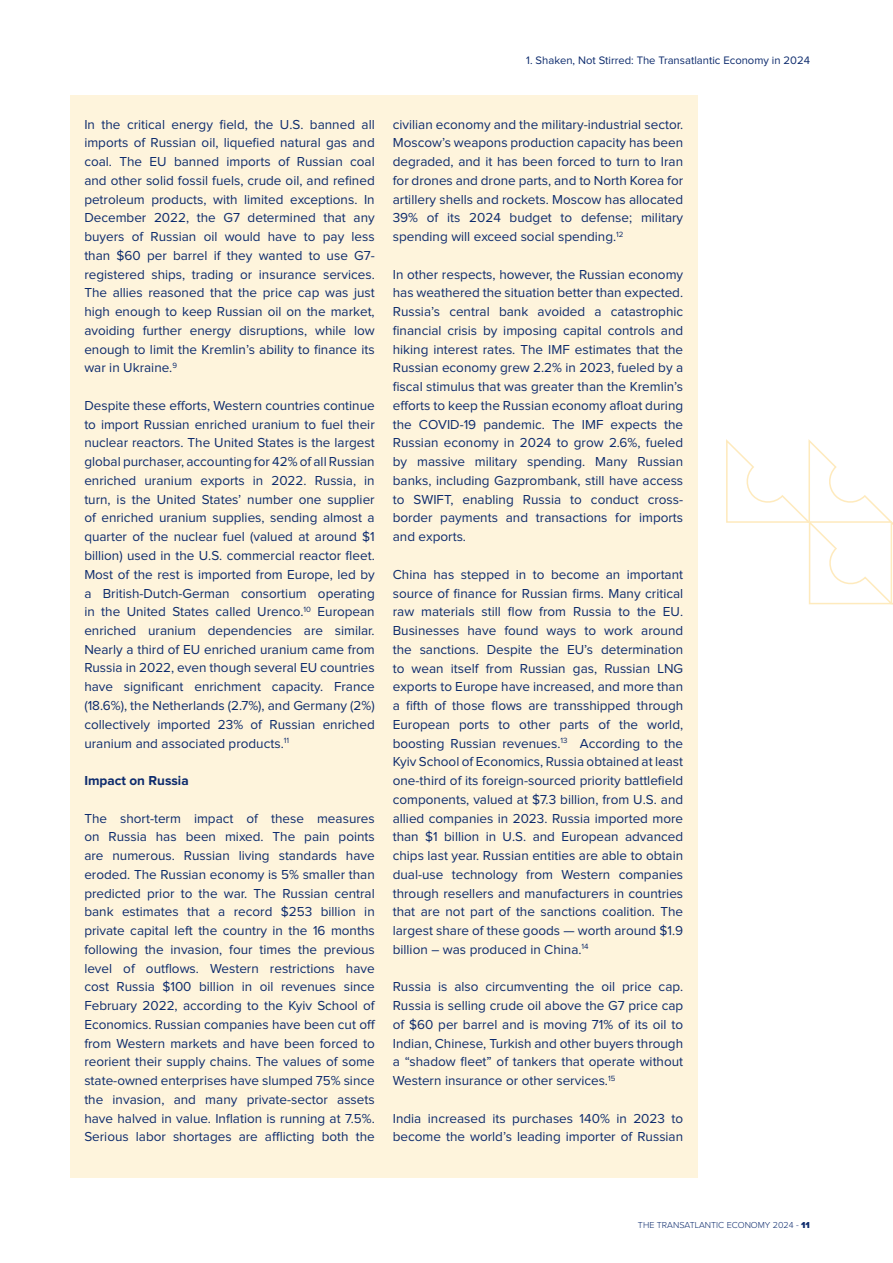
<style>
.page{position:relative;width:893px;height:1263px;background:#fff}
.page>*{position:absolute;margin:0;border:0;box-sizing:border-box;transform-origin:0 0}
.t1{font:13.5px/18.8px "Proxima Nova";color:#0d2b6d;text-align:justify}
.t2{font:700 13.5px "Proxima Nova";color:#0d2b6d}
.t3{font:11.25px "Proxima Nova";color:#0d2b6d}
.t4{font:300 9px "Proxima Nova";color:#0d2b6d}
.s1{font-weight:900}
</style>
<div class="page">
<div style="left:70px;top:96px;width:627px;height:1082px;background:#fef4dc"></div>
<svg style="left:726px;top:439px;width:167px;height:166px"></svg>
<p class="t3" style="left:526px;top:55px;width:285px">1. Shaken, Not Stirred: The Transatlantic Economy in 2024</p>
<p class="t1" style="left:84px;top:115px;width:292px">In the critical energy field, the U.S. banned all imports of Russian oil, liquefied natural gas and coal. The EU banned imports of Russian coal and other solid fossil fuels, crude oil, and refined petroleum products, with limited exceptions. In December 2022, the G7 determined that any buyers of Russian oil would have to pay less than $60 per barrel if they wanted to use G7- registered ships, trading or insurance services.<br>The allies reasoned that the price cap was just high enough to keep Russian oil on the market, avoiding further energy disruptions, while low enough to limit the Kremlin’s ability to finance its war in Ukraine.<sup>9</sup></p>
<p class="t1" style="left:84px;top:397px;width:292px">Despite these efforts, Western countries continue to import Russian enriched uranium to fuel their nuclear reactors. The United States is the largest global purchaser, accounting for 42% of all Russian enriched uranium exports in 2022. Russia, in turn, is the United States’ number one supplier of enriched uranium supplies, sending almost a quarter of the nuclear fuel (valued at around $1 billion) used in the U.S. commercial reactor fleet.<br>Most of the rest is imported from Europe, led by a British-Dutch-German consortium operating in the United States called Urenco.<sup>10</sup> European enriched uranium dependencies are similar.<br>Nearly a third of EU enriched uranium came from Russia in 2022, even though several EU countries have significant enrichment capacity. France (18.6%), the Netherlands (2.7%), and Germany (2%) collectively imported 23% of Russian enriched uranium and associated products.<sup>11</sup></p>
<p class="t2" style="left:84px;top:774px;width:106px">Impact on Russia</p>
<p class="t1" style="left:84px;top:809px;width:293px">The short-term impact of these measures on Russia has been mixed. The pain points are numerous. Russian living standards have eroded. The Russian economy is 5% smaller than predicted prior to the war. The Russian central bank estimates that a record $253 billion in private capital left the country in the 16 months following the invasion, four times the previous level of outflows. Western restrictions have cost Russia $100 billion in oil revenues since February 2022, according to the Kyiv School of Economics. Russian companies have been cut off from Western markets and have been forced to reorient their supply chains. The values of some state-owned enterprises have slumped 75% since the invasion, and many private-sector assets have halved in value. Inflation is running at 7.5%.<br>Serious labor shortages are afflicting both the</p>
<p class="t1" style="left:393px;top:115px;width:292px">civilian economy and the military-industrial sector.<br>Moscow’s weapons production capacity has been degraded, and it has been forced to turn to Iran for drones and drone parts, and to North Korea for artillery shells and rockets. Moscow has allocated 39% of its 2024 budget to defense; military spending will exceed social spending.<sup>12</sup></p>
<p class="t1" style="left:393px;top:265px;width:292px">In other respects, however, the Russian economy has weathered the situation better than expected.<br>Russia’s central bank avoided a catastrophic financial crisis by imposing capital controls and hiking interest rates. The IMF estimates that the Russian economy grew 2.2% in 2023, fueled by a fiscal stimulus that was greater than the Kremlin’s efforts to keep the Russian economy afloat during the COVID-19 pandemic. The IMF expects the Russian economy in 2024 to grow 2.6%, fueled by massive military spending. Many Russian banks, including Gazprombank, still have access to SWIFT, enabling Russia to conduct cross&shy;border payments and transactions for imports and exports.</p>
<p class="t1" style="left:393px;top:565px;width:292px">China has stepped in to become an important source of finance for Russian firms. Many critical raw materials still flow from Russia to the EU.<br>Businesses have found ways to work around the sanctions. Despite the EU’s determination to wean itself from Russian gas, Russian LNG exports to Europe have increased, and more than a fifth of those flows are transshipped through European ports to other parts of the world, boosting Russian revenues.<sup>13</sup> According to the Kyiv School of Economics, Russia obtained at least one-third of its foreign-sourced priority battlefield components, valued at $7.3 billion, from U.S. and allied companies in 2023. Russia imported more than $1 billion in U.S. and European advanced chips last year. Russian entities are able to obtain dual-use technology from Western companies through resellers and manufacturers in countries that are not part of the sanctions coalition. The largest share of these goods — worth around $1.9 billion – was produced in China.<sup>14</sup></p>
<p class="t1" style="left:393px;top:978px;width:292px">Russia is also circumventing the oil price cap.<br>Russia is selling crude oil above the G7 price cap of $60 per barrel and is moving 71% of its oil to Indian, Chinese, Turkish and other buyers through a “shadow fleet” of tankers that operate without Western insurance or other services.<sup>15</sup></p>
<p class="t1" style="left:393px;top:1109px;width:292px">India increased its purchases 140% in 2023 to become the world’s leading importer of Russian</p>
<p class="t4" style="left:638px;top:1221px;width:173px">THE TRANSATLANTIC ECONOMY 2024 - <span class="s1">11</span></p>
</div>
